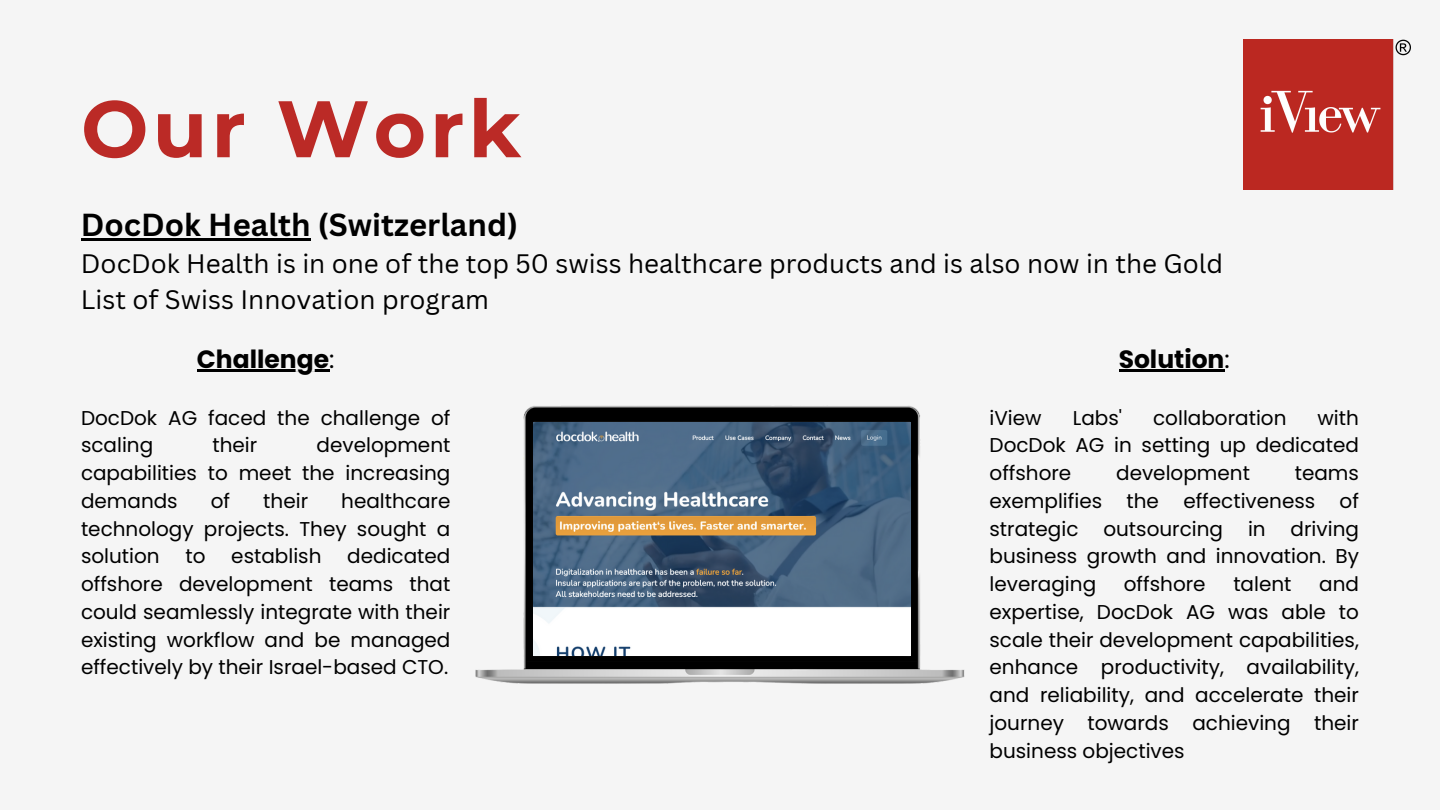
<style>
.page{position:relative;width:1440px;height:810px;background:#f5f5f5}
.page>*{position:absolute;margin:0;border:0;box-sizing:border-box;transform-origin:0 0}
.t1{font:700 80px "Montserrat";letter-spacing:.05em;color:#bb2a26}
.t2{font:700 31px "Canva Sans";color:#000}
.t3{font:26px/36px "Canva Sans";color:#000}
.t4{font:700 25px "Poppins";color:#000}
.t5{font:20px/27.8px "Poppins";color:#000;text-align:justify}
.s1{font-weight:400}
</style>
<div class="page">
<img style="left:1243px;top:39px;width:167px;height:150px">
<img style="left:475px;top:405px;width:490px;height:278px">
<img style="left:534px;top:423px;width:376px;height:233px">
<hr style="left:81px;top:238px;width:230px;height:3px;background:#000">
<hr style="left:197px;top:369px;width:132px;height:2px;background:#000">
<hr style="left:1119px;top:369px;width:106px;height:2px;background:#000">
<p class="t1" style="left:81px;top:80px;width:442px">Our Work</p>
<h2 class="t2" style="left:81px;top:203px;width:439px">DocDok Health (Switzerland)</h2>
<h2 class="t3" style="left:81px;top:245px;width:1144px">DocDok Health is in one of the top 50 swiss healthcare products and is also now in the Gold<br>List of Swiss Innovation program</h2>
<p class="t4" style="left:197px;top:341px;width:139px">Challenge<span class="s1">:</span></p>
<p class="t5" style="left:81px;top:404px;width:371px">DocDok AG faced the challenge of scaling</p>
<p class="t4" style="left:1119px;top:341px;width:113px">Solution<span class="s1">:</span></p>
<h2 class="t5" style="left:990px;top:404px;width:54px">iView</h2>
<h2 class="t5" style="left:1073px;top:404px;width:51px">Labs'</h2>
<h2 class="t5" style="left:1153px;top:404px;width:135px">collaboration</h2>
<h2 class="t5" style="left:990px;top:404px;width:371px;text-indent:328px">with DocDok AG in setting up dedicated offshore</h2>
<p class="t5" style="left:213px;top:431px;width:46px">their</p>
<p class="t5" style="left:81px;top:431px;width:371px;text-indent:236px">development capabilities to meet the increasing demands</p>
<h2 class="t5" style="left:1116px;top:459px;width:135px">development</h2>
<h2 class="t5" style="left:990px;top:459px;width:371px;text-indent:305px">teams exemplifies the effectiveness of strategic outsourcing in driving business growth and innovation. By leveraging</h2>
<p class="t5" style="left:211px;top:487px;width:21px">of</p>
<p class="t5" style="left:263px;top:487px;width:46px">their</p>
<p class="t5" style="left:81px;top:487px;width:371px;text-indent:260px">healthcare technology projects. They sought a solution</p>
<p class="t5" style="left:81px;top:542px;width:371px;text-indent:266px">dedicated offshore development teams that could seamlessly integrate with their existing workflow and be managed effectively by their Israel-based CTO.</p>
<p class="t5" style="left:185px;top:542px;width:22px">to</p>
<p class="t5" style="left:231px;top:542px;width:92px">establish</p>
<h2 class="t5" style="left:1124px;top:570px;width:83px">offshore</h2>
<h2 class="t5" style="left:1233px;top:570px;width:60px">talent</h2>
<h2 class="t5" style="left:990px;top:570px;width:371px;text-indent:330px">and expertise, DocDok AG was able to scale their development capabilities, enhance productivity, availability, and reliability, and accelerate their journey towards achieving their business objectives</h2>
</div>
